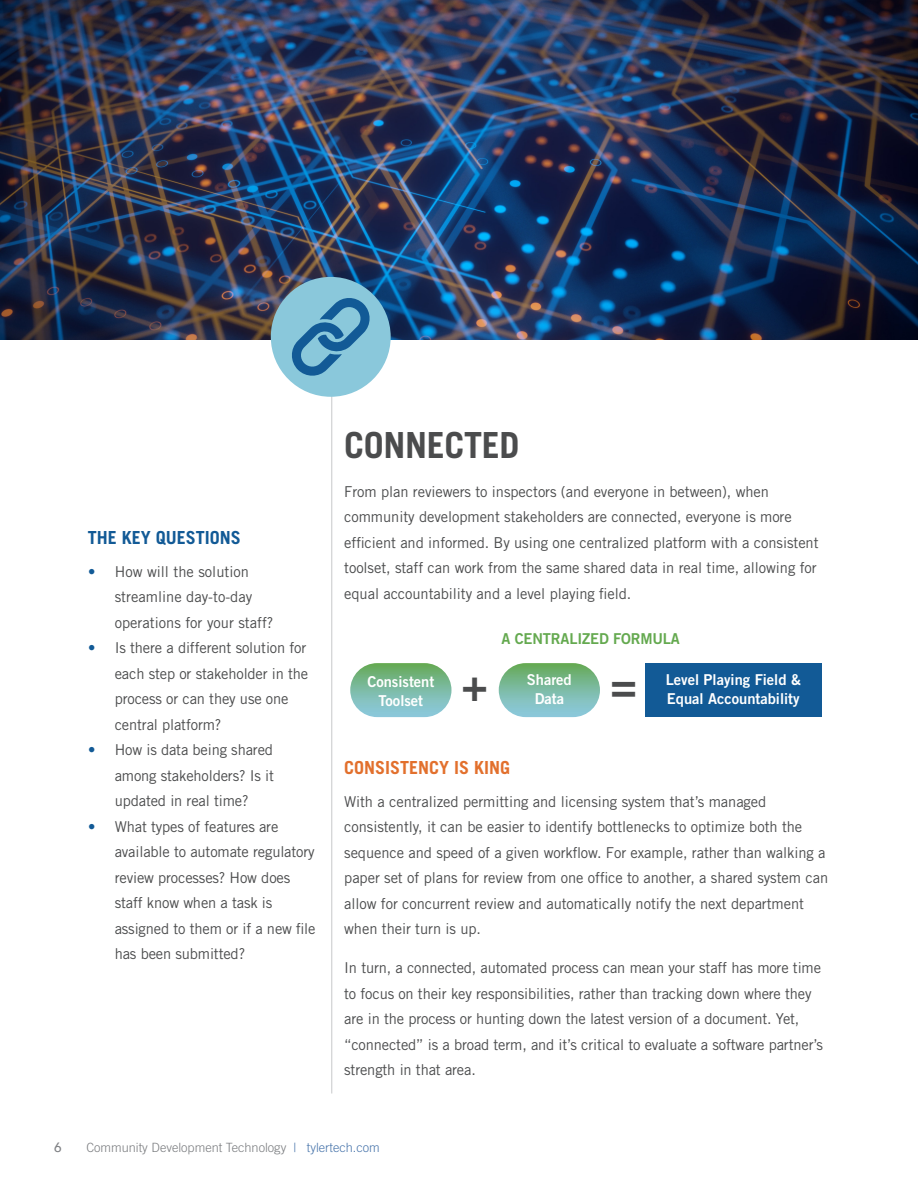
<style>
.page{position:relative;width:918px;height:1188px;background:#fff}
.page>*{position:absolute;margin:0;border:0;box-sizing:border-box;transform-origin:0 0}
.Body_text{font:45px "Trade Gothic Bold Two";color:#4b4c4d}
.Head_1{font:700 36px "Trade Gothic";letter-spacing:-.01em;color:#4b4c4d}
.Head_2{font:700 18px "Trade Gothic";color:#e2702d}
.Head_2-2{font:700 18px "Trade Gothic";color:#125a96}
.Body_text-2{font:15px/25.5px "Trade Gothic";letter-spacing:-.005em;color:#4b4c4d}
.Body_text-3{font:15px "Trade Gothic Bold Two";color:#fff}
.Body_text-4{font:15px "Trade Gothic Bold Two";letter-spacing:-.01em;color:#64a94f}
.t1{font:500 13.5px "Avenir";color:#808285}
.t2{font:300 12.75px "Trade Gothic";color:#797b7e}
.s1{color:#125a96}
.s2{color:#4774aa}
</style>
<div class="page">
<hr style="left:332px;top:387px;width:1px;height:706px;background:#c7c8ca">
<img style="left:0;top:0;width:918px;height:339px">
<div style="left:271px;top:277px;width:120px;height:120px;background:#8ac8db;border-radius:50%"></div>
<svg style="left:292px;top:298px;width:78px;height:78px"></svg>
<div style="left:645px;top:663px;width:176px;height:54px;background:#125a96"></div>
<div style="left:350px;top:663px;width:102px;height:54px;background:linear-gradient(to bottom,#69ab5d,#8fcae4);border-radius:27px"></div>
<div style="left:499px;top:663px;width:101px;height:54px;background:linear-gradient(to bottom,#68ab5c,#8fcae4);border-radius:27px"></div>
<p class="Head_2-2" style="left:88px;top:527px;width:155px">THE KEY QUESTIONS</p>
<p class="Body_text-2" style="left:115px;top:558px;width:160px;text-indent:-26px"><span class="s1">•</span> How will the solution streamline day-to-day operations for your staff?</p>
<p class="Body_text-2" style="left:115px;top:635px;width:195px;text-indent:-26px"><span class="s1">•</span> Is there a different solution for each step or stakeholder in the process or can they use one central platform?</p>
<p class="Body_text-2" style="left:115px;top:737px;width:161px;text-align:justify;text-indent:-26px"><span class="s1">•</span> How is data being shared among stakeholders? Is it updated in real time?</p>
<p class="Body_text-2" style="left:115px;top:813px;width:202px;text-indent:-26px"><span class="s1">•</span> What types of features are available to automate regulatory review processes? How does staff know when a task is assigned to them or if a new file has been submitted?</p>
<p class="Head_1" style="left:344px;top:423px;width:177px">CONNECTED</p>
<p class="Body_text-2" style="left:344px;top:479px;width:476px">From plan reviewers to inspectors (and everyone in between), when community development stakeholders are connected, everyone is more efficient and informed. By using one centralized platform with a consistent toolset, staff can work from the same shared data in real time, allowing for equal accountability and a level playing field.</p>
<p class="Body_text-3" style="left:367px;top:672px;width:68px">Consistent</p>
<p class="Body_text-3" style="left:379px;top:692px;width:46px">Toolset</p>
<p class="Body_text" style="left:461px;top:657px;width:28px">+</p>
<p class="Body_text-4" style="left:502px;top:630px;width:180px">A CENTRALIZED FORMULA</p>
<p class="Body_text-3" style="left:666px;top:670px;width:137px">Level Playing Field &amp;</p>
<p class="Body_text-3" style="left:667px;top:690px;width:134px">Equal Accountability</p>
<p class="Body_text-3" style="left:527px;top:670px;width:46px">Shared</p>
<p class="Body_text" style="left:610px;top:657px;width:28px">=</p>
<p class="Body_text-3" style="left:535px;top:690px;width:31px">Data</p>
<p class="Head_2" style="left:344px;top:757px;width:168px">CONSISTENCY IS KING</p>
<p class="Body_text-2" style="left:344px;top:788px;width:485px">With a centralized permitting and licensing system that’s managed consistently, it can be easier to identify bottlenecks to optimize both the sequence and speed of a given workflow. For example, rather than walking a paper set of plans for review from one office to another, a shared system can allow for concurrent review and automatically notify the next department when their turn is up.</p>
<p class="Body_text-2" style="left:344px;top:955px;width:480px">In turn, a connected, automated process can mean your staff has more time to focus on their key responsibilities, rather than tracking down where they are in the process or hunting down the latest version of a document. Yet, “connected” is a broad term, and it’s critical to evaluate a software partner’s strength in that area.</p>
<p class="t1" style="left:54px;top:1136px;width:9px">6</p>
<p class="t2" style="left:86px;top:1139px;width:295px">Community Development Technology <span class="s2">| tylertech.com</span></p>
</div>
